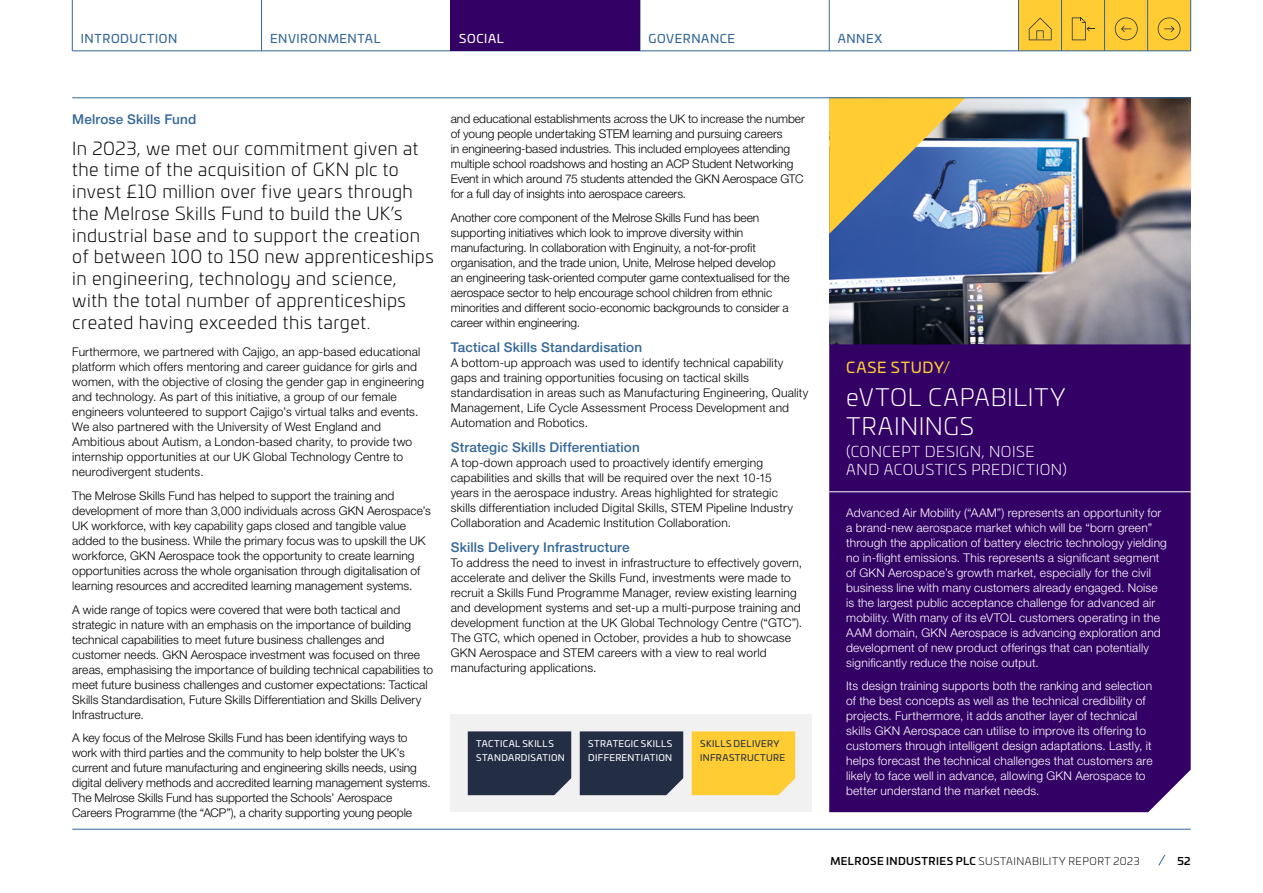
<style>
.page{position:relative;width:1263px;height:893px;background:#fff}
.page>*{position:absolute;margin:0;border:0;box-sizing:border-box;transform-origin:0 0}
.t1{font:300 24px/28.5px "Univia Pro";letter-spacing:.03em;color:#fff}
.t2{font:300 18px/21.8px "Univia Pro";letter-spacing:.025em;color:#000}
.t3{font:300 15px/18px "Univia Pro";letter-spacing:.035em;color:#fff}
.t4{font:15px "Univia Pro";letter-spacing:.055em;color:#fc3}
.t5{font:500 13.5px "Helvetica Neue LT Std";letter-spacing:.01em;color:#369}
.t6{font:300 12px/15px "Helvetica Neue LT Std";letter-spacing:.005em;color:#000}
.t7{font:300 12px/15px "Helvetica Neue LT Std";letter-spacing:.015em;color:#fff}
.t8{font:12px "Univia Pro";letter-spacing:.045em;color:#369}
.t9{font:12px "Univia Pro";letter-spacing:.055em;color:#fff}
.t10{font:300 10.5px "Univia Pro";letter-spacing:.045em;color:#000}
.t11{font:500 10.5px "Univia Pro";color:#000}
.t12{font:9px/13.5px "Univia Pro";letter-spacing:.035em;color:#fff}
.t13{font:9px/13.5px "Univia Pro";letter-spacing:.04em;color:#232e45}
.s1{font-weight:500}
</style>
<div class="page">
<img style="left:829px;top:99px;width:362px;height:245px">
<svg style="left:829px;top:99px;width:136px;height:135px;background:#a79d6e"></svg>
<div style="left:829px;top:344px;width:362px;height:468px;background:#306"></div>
<div style="left:451px;top:714px;width:361px;height:98px;background:#f1f1f2"></div>
<div style="left:468px;top:731px;width:103px;height:64px;background:#232e45"></div>
<div style="left:580px;top:731px;width:103px;height:64px;background:#232e45"></div>
<div style="left:692px;top:731px;width:103px;height:64px;background:#fc3"></div>
<hr style="left:72px;top:98px;width:1119px;height:1px;background:#369">
<hr style="left:72px;top:829px;width:1119px;height:1px;background:#369">
<hr style="left:829px;top:491px;width:362px;height:1px;background:#fff">
<div style="left:1061px;top:0;width:43px;height:51px;background:#fc3"></div>
<div style="left:1018px;top:0;width:43px;height:51px;background:#fc3"></div>
<div style="left:1104px;top:0;width:44px;height:51px;background:#fc3"></div>
<div style="left:1148px;top:0;width:43px;height:51px;background:#fc3"></div>
<svg style="left:1158px;top:17px;width:22px;height:23px"></svg>
<svg style="left:1029px;top:18px;width:22px;height:22px"></svg>
<svg style="left:1072px;top:17px;width:22px;height:23px"></svg>
<svg style="left:1115px;top:17px;width:23px;height:23px"></svg>
<svg style="left:1158px;top:854px;width:8px;height:12px"></svg>
<hr style="left:72px;top:51px;width:1119px;height:1px;background:#369">
<hr style="left:1061px;top:0;width:1px;height:51px;background:#369">
<hr style="left:72px;top:0;width:1px;height:51px;background:#369">
<hr style="left:261px;top:0;width:1px;height:51px;background:#369">
<hr style="left:450px;top:0;width:1px;height:51px;background:#369">
<hr style="left:640px;top:0;width:1px;height:51px;background:#369">
<hr style="left:829px;top:0;width:1px;height:51px;background:#369">
<hr style="left:1018px;top:0;width:1px;height:51px;background:#369">
<hr style="left:1104px;top:0;width:1px;height:51px;background:#369">
<hr style="left:1147px;top:0;width:1px;height:51px;background:#369">
<hr style="left:1190px;top:0;width:1px;height:51px;background:#369">
<div style="left:451px;top:0;width:189px;height:51px;background:#306"></div>
<p class="t8" style="left:81px;top:29px;width:98px">INTRODUCTION</p>
<p class="t8" style="left:270px;top:29px;width:112px">ENVIRONMENTAL</p>
<p class="t9" style="left:459px;top:29px;width:46px">SOCIAL</p>
<p class="t8" style="left:648px;top:29px;width:88px">GOVERNANCE</p>
<p class="t8" style="left:838px;top:29px;width:46px">ANNEX</p>
<p class="t5" style="left:72px;top:112px;width:125px">Melrose Skills Fund</p>
<p class="t2" style="left:72px;top:136px;width:363px">In 2023, we met our commitment given at the time of the acquisition of GKN plc to invest £10 million over five years through the Melrose Skills Fund to build the UK’s industrial base and to support the creation of between 100 to 150 new apprenticeships in engineering, technology and science, with the total number of apprenticeships created having exceeded this target.</p>
<p class="t6" style="left:72px;top:344px;width:353px">Furthermore, we partnered with Cajigo, an app‑based educational platform which offers mentoring and career guidance for girls and women, with the objective of closing the gender gap in engineering and technology. As part of this initiative, a group of our female engineers volunteered to support Cajigo’s virtual talks and events.<br>We also partnered with the University of West England and Ambitious about Autism, a London‑based charity, to provide two internship opportunities at our UK Global Technology Centre to neurodivergent students.</p>
<p class="t6" style="left:72px;top:488px;width:360px">The Melrose Skills Fund has helped to support the training and development of more than 3,000 individuals across GKN Aerospace’s UK workforce, with key capability gaps closed and tangible value added to the business. While the primary focus was to upskill the UK workforce, GKN Aerospace took the opportunity to create learning opportunities across the whole organisation through digitalisation of learning resources and accredited learning management systems.</p>
<p class="t6" style="left:72px;top:601px;width:362px">A wide range of topics were covered that were both tactical and strategic in nature with an emphasis on the importance of building technical capabilities to meet future business challenges and customer needs. GKN Aerospace investment was focused on three areas, emphasising the importance of building technical capabilities to meet future business challenges and customer expectations: Tactical Skills Standardisation, Future Skills Differentiation and Skills Delivery Infrastructure.</p>
<p class="t6" style="left:72px;top:730px;width:360px">A key focus of the Melrose Skills Fund has been identifying ways to work with third parties and the community to help bolster the UK’s current and future manufacturing and engineering skills needs, using digital delivery methods and accredited learning management systems.<br>The Melrose Skills Fund has supported the Schools’ Aerospace Careers Programme (the “ACP”), a charity supporting young people</p>
<p class="t6" style="left:451px;top:111px;width:356px">and educational establishments across the UK to increase the number of young people undertaking STEM learning and pursuing careers<br>in engineering‑based industries. This included employees attending multiple school roadshows and hosting an ACP Student Networking Event in which around 75 students attended the GKN Aerospace GTC for a full day of insights into aerospace careers.</p>
<p class="t6" style="left:451px;top:210px;width:340px">Another core component of the Melrose Skills Fund has been supporting initiatives which look to improve diversity within manufacturing. In collaboration with Enginuity, a not‑for‑profit organisation, and the trade union, Unite, Melrose helped develop an engineering task‑oriented computer game contextualised for the aerospace sector to help encourage school children from ethnic minorities and different socio‑economic backgrounds to consider a career within engineering.</p>
<p class="t5" style="left:451px;top:339px;width:193px">Tactical Skills Standardisation</p>
<p class="t6" style="left:451px;top:355px;width:359px">A bottom‑up approach was used to identify technical capability gaps and training opportunities focusing on tactical skills standardisation in areas such as Manufacturing Engineering, Quality Management, Life Cycle Assessment Process Development and Automation and Robotics.</p>
<p class="t5" style="left:451px;top:439px;width:190px">Strategic Skills Differentiation</p>
<p class="t6" style="left:451px;top:455px;width:344px">A top‑down approach used to proactively identify emerging capabilities and skills that will be required over the next 10‑15 years in the aerospace industry. Areas highlighted for strategic skills differentiation included Digital Skills, STEM Pipeline Industry Collaboration and Academic Institution Collaboration.</p>
<p class="t5" style="left:451px;top:539px;width:180px">Skills Delivery Infrastructure</p>
<p class="t6" style="left:451px;top:555px;width:353px">To address the need to invest in infrastructure to effectively govern, accelerate and deliver the Skills Fund, investments were made to recruit a Skills Fund Programme Manager, review existing learning and development systems and set‑up a multi‑purpose training and development function at the UK Global Technology Centre (“GTC”).<br>The GTC, which opened in October, provides a hub to showcase GKN Aerospace and STEM careers with a view to real world manufacturing applications.</p>
<p class="t12" style="left:476px;top:736px;width:90px">TACTICAL SKILLS<br>STANDARDISATION</p>
<p class="t12" style="left:588px;top:736px;width:85px">STRATEGIC SKILLS<br>DIFFERENTIATION</p>
<p class="t13" style="left:700px;top:736px;width:86px">SKILLS DELIVERY<br>INFRASTRUCTURE</p>
<p class="t4" style="left:846px;top:357px;width:105px">CASE STUDY/</p>
<h1 class="t1" style="left:846px;top:382px;width:221px">eVTOL CAPABILITY<br>TRAININGS</h1>
<p class="t3" style="left:846px;top:442px;width:222px">(CONCEPT DESIGN, NOISE<br>AND ACOUSTICS PREDICTION)</p>
<p class="t7" style="left:846px;top:505px;width:322px">Advanced Air Mobility (“AAM”) represents an opportunity for a brand‑new aerospace market which will be “born green” through the application of battery electric technology yielding no in‑flight emissions. This represents a significant segment of GKN Aerospace’s growth market, especially for the civil business line with many customers already engaged. Noise is the largest public acceptance challenge for advanced air mobility. With many of its eVTOL customers operating in the AAM domain, GKN Aerospace is advancing exploration and development of new product offerings that can potentially significantly reduce the noise output.</p>
<p class="t7" style="left:846px;top:678px;width:308px">Its design training supports both the ranking and selection of the best concepts as well as the technical credibility of projects. Furthermore, it adds another layer of technical skills GKN Aerospace can utilise to improve its offering to customers through intelligent design adaptations. Lastly, it helps forecast the technical challenges that customers are likely to face well in advance, allowing GKN Aerospace to better understand the market needs.</p>
<p class="t10" style="left:830px;top:854px;width:311px"><span class="s1">MELROSE INDUSTRIES PLC</span> SUSTAINABILITY REPORT 2023</p>
<p class="t11" style="left:1177px;top:853px;width:15px">52</p>
</div>
